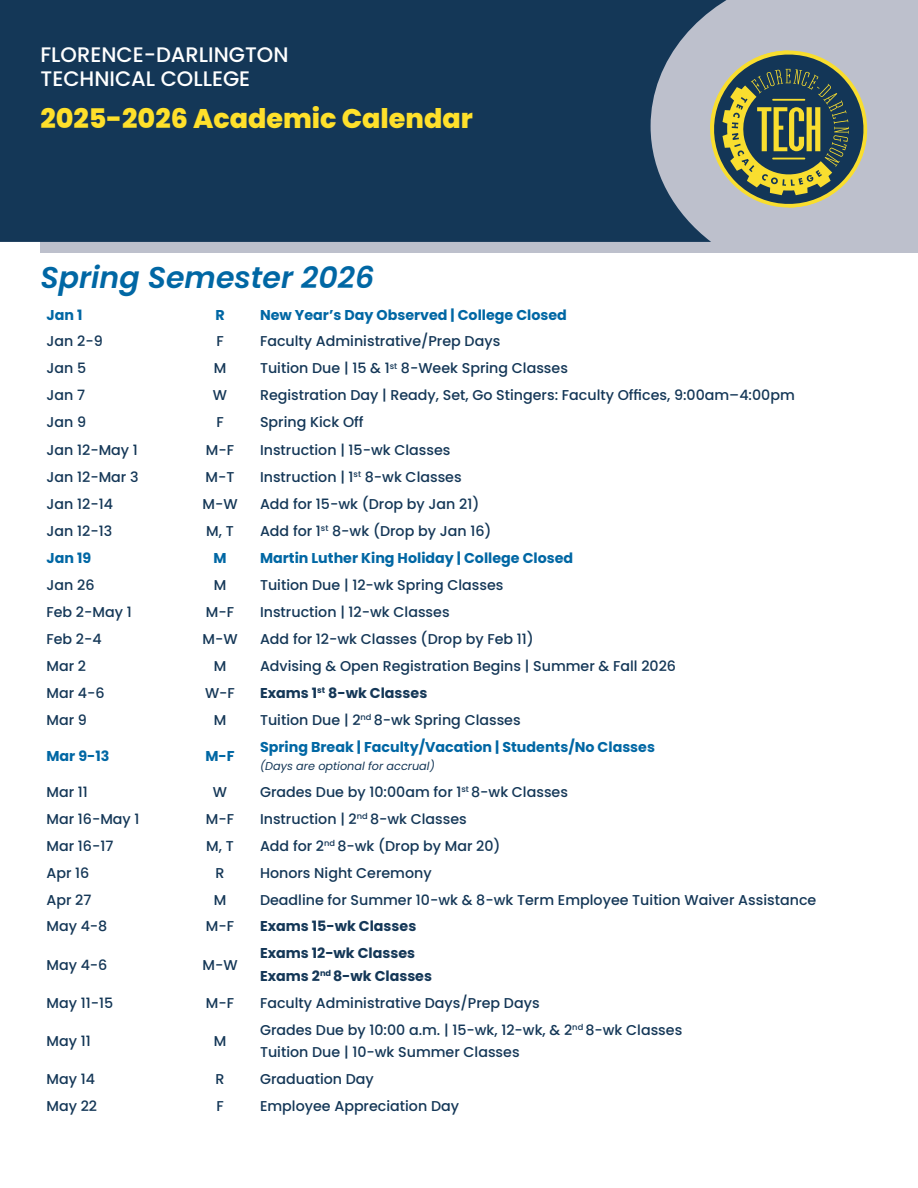
<style>
.page{position:relative;width:918px;height:1188px;background:#fff}
.page>*{position:absolute;margin:0;border:0;box-sizing:border-box;transform-origin:0 0}
.Paragraph_Style_1{font:italic 600 30px "Poppins";color:#0067a4}
.t1{font:800 27px "Poppins";color:#ffe02b}
.t2{font:500 21px "Poppins";color:#fff}
.Paragraph_Style_1-2{font:500 14.25px "Poppins";color:#143757}
.Paragraph_Style_1-3{font:700 14.25px "Poppins";color:#0067a4}
.Paragraph_Style_1-4{font:700 14.25px "Poppins";color:#143757}
.Paragraph_Style_1-5{font:italic 11.25px "Poppins";color:#143757}
</style>
<div class="page">
<div style="left:40px;top:0;width:878px;height:253px;background:#bdc0cc"></div>
<div style="left:0;top:0;width:727px;height:242px;background:#143757"></div>
<svg style="left:707px;top:47px;width:161px;height:164px"></svg>
<p class="t2" style="left:40px;top:43px;width:250px">FLORENCE-DARLINGTON</p>
<p class="t2" style="left:40px;top:67px;width:211px">TECHNICAL COLLEGE</p>
<p class="t1" style="left:40px;top:103px;width:434px">2025-2026 Academic Calendar</p>
<p class="Paragraph_Style_1" style="left:40px;top:260px;width:335px">Spring Semester 2026</p>
<p class="Paragraph_Style_1-3" style="left:46px;top:306px;width:37px">Jan 1</p>
<p class="Paragraph_Style_1-3" style="left:215px;top:306px;width:11px">R</p>
<p class="Paragraph_Style_1-3" style="left:260px;top:306px;width:308px">New Year’s Day Observed | College Closed</p>
<p class="Paragraph_Style_1-2" style="left:46px;top:333px;width:58px">Jan 2-9</p>
<p class="Paragraph_Style_1-2" style="left:216px;top:333px;width:9px">F</p>
<p class="Paragraph_Style_1-2" style="left:260px;top:333px;width:242px">Faculty Administrative/Prep Days</p>
<p class="Paragraph_Style_1-2" style="left:46px;top:360px;width:41px">Jan 5</p>
<p class="Paragraph_Style_1-2" style="left:214px;top:360px;width:14px">M</p>
<p class="Paragraph_Style_1-2" style="left:260px;top:360px;width:309px">Tuition Due | 15 &amp; 1<sup>st</sup> 8-Week Spring Classes</p>
<p class="Paragraph_Style_1-2" style="left:46px;top:387px;width:40px">Jan 7</p>
<p class="Paragraph_Style_1-2" style="left:213px;top:387px;width:16px">W</p>
<p class="Paragraph_Style_1-2" style="left:260px;top:387px;width:536px">Registration Day | Ready, Set, Go Stingers: Faculty Offices, 9:00am–4:00pm</p>
<p class="Paragraph_Style_1-2" style="left:46px;top:414px;width:41px">Jan 9</p>
<p class="Paragraph_Style_1-2" style="left:216px;top:414px;width:9px">F</p>
<p class="Paragraph_Style_1-2" style="left:260px;top:414px;width:105px">Spring Kick Off</p>
<p class="Paragraph_Style_1-2" style="left:46px;top:441px;width:93px">Jan 12-May 1</p>
<p class="Paragraph_Style_1-2" style="left:206px;top:441px;width:30px">M-F</p>
<p class="Paragraph_Style_1-2" style="left:260px;top:441px;width:192px">Instruction | 15-wk Classes</p>
<p class="Paragraph_Style_1-2" style="left:46px;top:469px;width:94px">Jan 12-Mar 3</p>
<p class="Paragraph_Style_1-2" style="left:206px;top:469px;width:30px">M-T</p>
<p class="Paragraph_Style_1-2" style="left:260px;top:469px;width:203px">Instruction | 1<sup>st</sup> 8-wk Classes</p>
<p class="Paragraph_Style_1-2" style="left:46px;top:496px;width:68px">Jan 12-14</p>
<p class="Paragraph_Style_1-2" style="left:202px;top:496px;width:37px">M-W</p>
<p class="Paragraph_Style_1-2" style="left:260px;top:496px;width:221px">Add for 15-wk (Drop by Jan 21)</p>
<p class="Paragraph_Style_1-2" style="left:46px;top:523px;width:67px">Jan 12-13</p>
<p class="Paragraph_Style_1-2" style="left:206px;top:523px;width:29px">M, T</p>
<p class="Paragraph_Style_1-2" style="left:260px;top:523px;width:233px">Add for 1<sup>st</sup> 8-wk (Drop by Jan 16)</p>
<p class="Paragraph_Style_1-3" style="left:46px;top:550px;width:46px">Jan 19</p>
<p class="Paragraph_Style_1-3" style="left:213px;top:550px;width:15px">M</p>
<p class="Paragraph_Style_1-3" style="left:260px;top:550px;width:315px">Martin Luther King Holiday | College Closed</p>
<p class="Paragraph_Style_1-2" style="left:46px;top:577px;width:50px">Jan 26</p>
<p class="Paragraph_Style_1-2" style="left:214px;top:577px;width:14px">M</p>
<p class="Paragraph_Style_1-2" style="left:260px;top:577px;width:245px">Tuition Due | 12-wk Spring Classes</p>
<p class="Paragraph_Style_1-2" style="left:46px;top:604px;width:87px">Feb 2-May 1</p>
<p class="Paragraph_Style_1-2" style="left:206px;top:604px;width:30px">M-F</p>
<p class="Paragraph_Style_1-2" style="left:260px;top:604px;width:191px">Instruction | 12-wk Classes</p>
<p class="Paragraph_Style_1-2" style="left:46px;top:631px;width:57px">Feb 2-4</p>
<p class="Paragraph_Style_1-2" style="left:202px;top:631px;width:37px">M-W</p>
<p class="Paragraph_Style_1-2" style="left:260px;top:631px;width:275px">Add for 12-wk Classes (Drop by Feb 11)</p>
<p class="Paragraph_Style_1-2" style="left:46px;top:658px;width:41px">Mar 2</p>
<p class="Paragraph_Style_1-2" style="left:214px;top:658px;width:14px">M</p>
<p class="Paragraph_Style_1-2" style="left:260px;top:658px;width:418px">Advising &amp; Open Registration Begins | Summer &amp; Fall 2026</p>
<p class="Paragraph_Style_1-2" style="left:46px;top:685px;width:60px">Mar 4-6</p>
<p class="Paragraph_Style_1-2" style="left:205px;top:685px;width:31px">W-F</p>
<p class="Paragraph_Style_1-4" style="left:260px;top:685px;width:169px">Exams 1<sup>st</sup> 8-wk Classes</p>
<p class="Paragraph_Style_1-2" style="left:46px;top:711px;width:42px">Mar 9</p>
<p class="Paragraph_Style_1-2" style="left:214px;top:711px;width:14px">M</p>
<p class="Paragraph_Style_1-2" style="left:260px;top:711px;width:262px">Tuition Due | 2<sup>nd</sup> 8-wk Spring Classes</p>
<p class="Paragraph_Style_1-3" style="left:46px;top:747px;width:64px">Mar 9-13</p>
<p class="Paragraph_Style_1-3" style="left:205px;top:747px;width:31px">M-F</p>
<p class="Paragraph_Style_1-3" style="left:260px;top:738px;width:396px">Spring Break | Faculty/Vacation | Students/No Classes</p>
<p class="Paragraph_Style_1-5" style="left:260px;top:759px;width:176px">(Days are optional for accrual)</p>
<p class="Paragraph_Style_1-2" style="left:46px;top:783px;width:43px">Mar 11</p>
<p class="Paragraph_Style_1-2" style="left:213px;top:783px;width:16px">W</p>
<p class="Paragraph_Style_1-2" style="left:260px;top:783px;width:309px">Grades Due by 10:00am for 1<sup>st</sup> 8-wk Classes</p>
<p class="Paragraph_Style_1-2" style="left:46px;top:810px;width:95px">Mar 16-May 1</p>
<p class="Paragraph_Style_1-2" style="left:206px;top:810px;width:30px">M-F</p>
<p class="Paragraph_Style_1-2" style="left:260px;top:810px;width:208px">Instruction | 2<sup>nd</sup> 8-wk Classes</p>
<p class="Paragraph_Style_1-2" style="left:46px;top:837px;width:68px">Mar 16-17</p>
<p class="Paragraph_Style_1-2" style="left:206px;top:837px;width:29px">M, T</p>
<p class="Paragraph_Style_1-2" style="left:260px;top:837px;width:242px">Add for 2<sup>nd</sup> 8-wk (Drop by Mar 20)</p>
<p class="Paragraph_Style_1-2" style="left:46px;top:864px;width:44px">Apr 16</p>
<p class="Paragraph_Style_1-2" style="left:216px;top:864px;width:11px">R</p>
<p class="Paragraph_Style_1-2" style="left:260px;top:864px;width:173px">Honors Night Ceremony</p>
<p class="Paragraph_Style_1-2" style="left:46px;top:891px;width:46px">Apr 27</p>
<p class="Paragraph_Style_1-2" style="left:214px;top:891px;width:14px">M</p>
<p class="Paragraph_Style_1-2" style="left:260px;top:891px;width:558px">Deadline for Summer 10-wk &amp; 8-wk Term Employee Tuition Waiver Assistance</p>
<p class="Paragraph_Style_1-2" style="left:46px;top:918px;width:62px">May 4-8</p>
<p class="Paragraph_Style_1-2" style="left:206px;top:918px;width:30px">M-F</p>
<p class="Paragraph_Style_1-4" style="left:260px;top:918px;width:158px">Exams 15-wk Classes</p>
<p class="Paragraph_Style_1-2" style="left:46px;top:956px;width:62px">May 4-6</p>
<p class="Paragraph_Style_1-2" style="left:202px;top:956px;width:37px">M-W</p>
<p class="Paragraph_Style_1-4" style="left:260px;top:945px;width:157px">Exams 12-wk Classes</p>
<p class="Paragraph_Style_1-4" style="left:260px;top:968px;width:174px">Exams 2<sup>nd</sup> 8-wk Classes</p>
<p class="Paragraph_Style_1-2" style="left:46px;top:995px;width:68px">May 11-15</p>
<p class="Paragraph_Style_1-2" style="left:206px;top:995px;width:30px">M-F</p>
<p class="Paragraph_Style_1-2" style="left:260px;top:995px;width:281px">Faculty Administrative Days/Prep Days</p>
<p class="Paragraph_Style_1-2" style="left:46px;top:1033px;width:46px">May 11</p>
<p class="Paragraph_Style_1-2" style="left:214px;top:1033px;width:14px">M</p>
<p class="Paragraph_Style_1-2" style="left:260px;top:1022px;width:424px">Grades Due by 10:00 a.m. | 15-wk, 12-wk, &amp; 2<sup>nd</sup> 8-wk Classes</p>
<p class="Paragraph_Style_1-2" style="left:260px;top:1044px;width:261px">Tuition Due | 10-wk Summer Classes</p>
<p class="Paragraph_Style_1-2" style="left:46px;top:1071px;width:50px">May 14</p>
<p class="Paragraph_Style_1-2" style="left:216px;top:1071px;width:11px">R</p>
<p class="Paragraph_Style_1-2" style="left:260px;top:1071px;width:115px">Graduation Day</p>
<p class="Paragraph_Style_1-2" style="left:46px;top:1098px;width:52px">May 22</p>
<p class="Paragraph_Style_1-2" style="left:216px;top:1098px;width:9px">F</p>
<p class="Paragraph_Style_1-2" style="left:260px;top:1098px;width:201px">Employee Appreciation Day</p>
</div>
